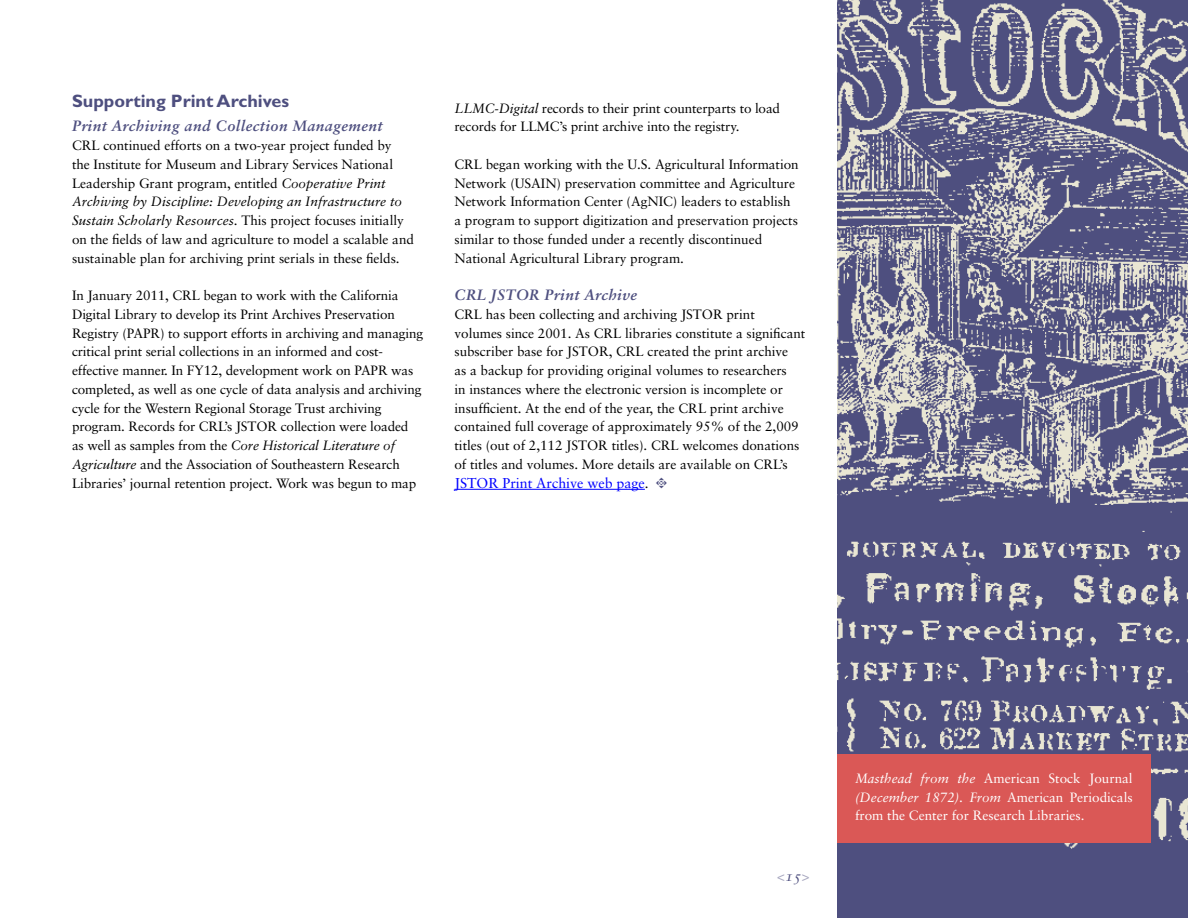
<style>
.page{position:relative;width:1188px;height:918px;background:#fff}
.page>*{position:absolute;margin:0;border:0;box-sizing:border-box;transform-origin:0 0}
.t1{font:700 18px "Gill Sans";color:#4e4f7f}
.t2{font:italic 700 15px "Sabon";letter-spacing:.03em;color:#4e4f7f}
.t3{font:15px "Sabon Italic Os F";color:#a7a7bf}
.t4{font:14.25px "Sabon";letter-spacing:-.005em;color:#00f}
.t5{font:13.5px/18.8px "Sabon";letter-spacing:-.005em;color:#000}
.t6{font:13.5px/18.8px "Sabon";color:#fff;text-align:justify}
.s1{font-style:italic}
.s2{font-size:13.5px;color:#000}
.s3{font-family:"Type Embellishments One Let Plain";font-size:15px;color:#4e4f7f}
.s4{color:#4e4f7f}
</style>
<div class="page">
<div style="left:837px;top:0;width:351px;height:918px;background:#4e4f7f"></div>
<img style="left:837px;top:0;width:351px;height:849px">
<div style="left:837px;top:754px;width:314px;height:89px;background:#da5856"></div>
<hr style="left:454px;top:489px;width:191px;height:1px;background:#00f">
<h1 class="t1" style="left:72px;top:91px;width:219px">Supporting Print Archives</h1>
<p class="t2" style="left:72px;top:117px;width:312px">Print Archiving and Collection Management</p>
<p class="t5" style="left:72px;top:136px;width:343px">CRL continued efforts on a two-year project funded by<br>the Institute for Museum and Library Services National Leadership Grant program, entitled <span class="s1">Cooperative Print Archiving by Discipline: Developing an Infrastructure to Sustain Scholarly Resources.</span> This project focuses initially on the fields of law and agriculture to model a scalable and sustainable plan for archiving print serials in these fields.</p>
<p class="t5" style="left:72px;top:286px;width:353px">In January 2011, CRL began to work with the California Digital Library to develop its Print Archives Preservation Registry (PAPR) to support efforts in archiving and managing critical print serial collections in an informed and cost&shy;effective manner. In FY12, development work on PAPR was completed, as well as one cycle of data analysis and archiving cycle for the Western Regional Storage Trust archiving program. Records for CRL’s JSTOR collection were loaded as well as samples from the <span class="s1">Core Historical Literature of Agriculture</span> and the Association of Southeastern Research Libraries’ journal retention project. Work was begun to map</p>
<p class="t5" style="left:454px;top:98px;width:327px"><span class="s1">LLMC-Digital</span> records to their print counterparts to load records for LLMC’s print archive into the registry.</p>
<p class="t5" style="left:454px;top:155px;width:346px">CRL began working with the U.S. Agricultural Information Network (USAIN) preservation committee and Agriculture Network Information Center (AgNIC) leaders to establish a program to support digitization and preservation projects similar to those funded under a recently discontinued National Agricultural Library program.</p>
<p class="t2" style="left:454px;top:286px;width:184px">CRL JSTOR Print Archive</p>
<p class="t5" style="left:454px;top:305px;width:352px">CRL has been collecting and archiving JSTOR print volumes since 2001. As CRL libraries constitute a significant subscriber base for JSTOR, CRL created the print archive<br>as a backup for providing original volumes to researchers<br>in instances where the electronic version is incomplete or insufficient. At the end of the year, the CRL print archive contained full coverage of approximately 95% of the 2,009 titles (out of 2,112 JSTOR titles). CRL welcomes donations of titles and volumes. More details are available on CRL’s</p>
<p class="t4" style="left:454px;top:474px;width:215px">JSTOR Print Archive web page<span class="s2">.</span> <span class="s3">t</span></p>
<p class="t3" style="left:777px;top:867px;width:35px">&lt;<span class="s4">15</span>&gt;</p>
<p class="t6" style="left:855px;top:769px;width:279px"><span class="s1">Masthead from the</span> American Stock Journal <span class="s1">(December 1872). From</span> American Periodicals from the Center for Research Libraries.</p>
</div>
